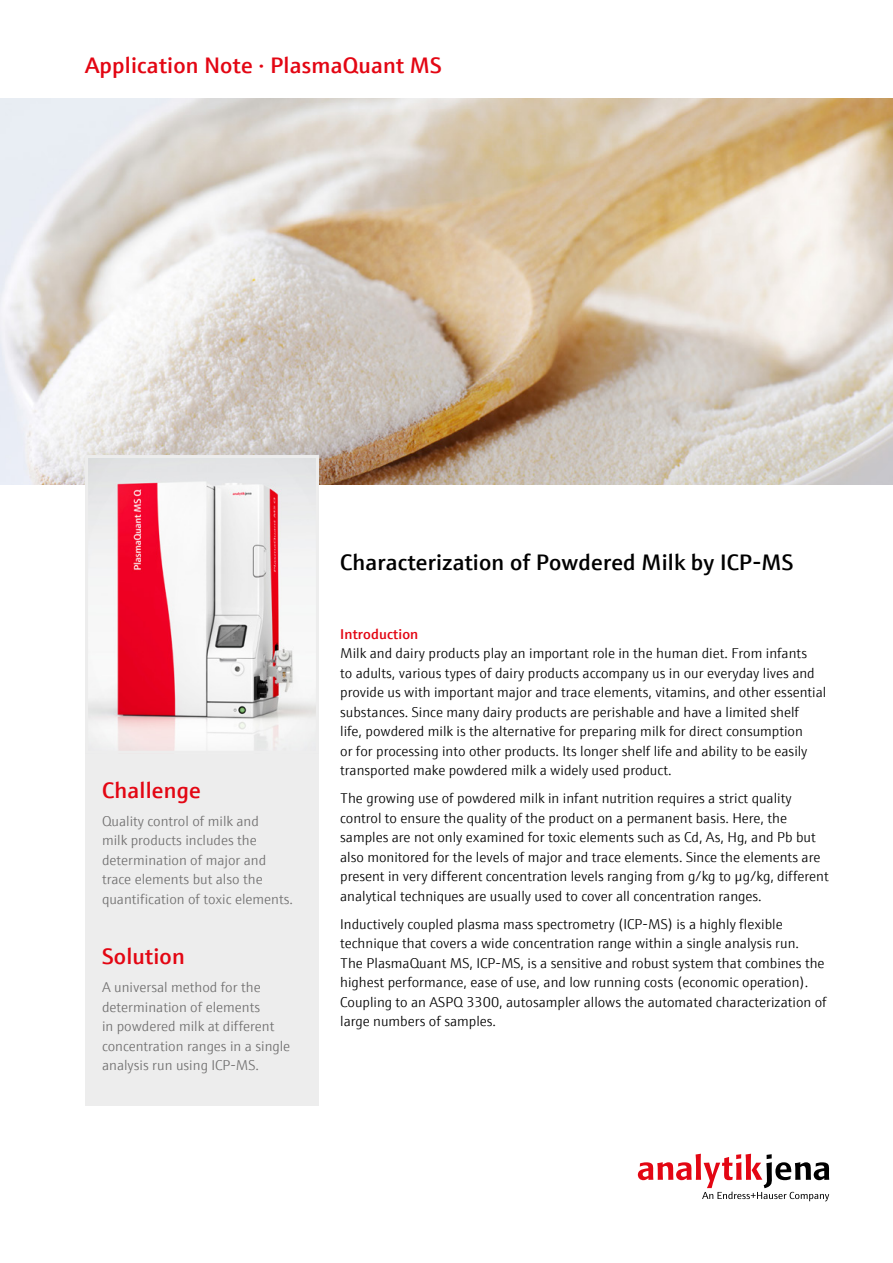
<style>
.page{position:relative;width:893px;height:1263px;background:#fff}
.page>*{position:absolute;margin:0;border:0;box-sizing:border-box;transform-origin:0 0}
.t1{font:600 22.5px "E+H Sans";letter-spacing:.01em;color:#e30613}
.t2{font:600 22.5px "E+H Sans";letter-spacing:.01em;color:#000}
.t3{font:300 14.25px/19.5px "E+H Sans";color:#000}
.t4{font:300 14.25px/19.5px "E+H Sans";color:#706f6f}
.t5{font:600 14.25px "E+H Sans";letter-spacing:.01em;color:#e30613}
</style>
<div class="page">
<div style="left:85px;top:747px;width:234px;height:359px;background:#ededed"></div>
<svg style="left:638px;top:1154px;width:191px;height:47px"></svg>
<img style="left:0;top:99px;width:893px;height:386px">
<img style="left:89px;top:459px;width:226px;height:291px">
<div style="left:85px;top:455px;width:234px;height:299px;border:3px solid #ededed"></div>
<h1 class="t1" style="left:85px;top:48px;width:358px">Application Note · PlasmaQuant MS</h1>
<h1 class="t1" style="left:102px;top:773px;width:100px">Challenge</h1>
<p class="t4" style="left:102px;top:810px;width:193px">Quality control of milk and<br>milk products includes the determination of major and trace elements but also the quantification of toxic elements.</p>
<h1 class="t1" style="left:102px;top:939px;width:84px">Solution</h1>
<p class="t4" style="left:102px;top:977px;width:190px">A universal method for the determination of elements<br>in powdered milk at different concentration ranges in a single analysis run using ICP-MS.</p>
<h1 class="t2" style="left:340px;top:545px;width:455px">Characterization of Powdered Milk by ICP-MS</h1>
<p class="t5" style="left:340px;top:623px;width:80px">Introduction</p>
<p class="t3" style="left:340px;top:643px;width:488px">Milk and dairy products play an important role in the human diet. From infants<br>to adults, various types of dairy products accompany us in our everyday lives and provide us with important major and trace elements, vitamins, and other essential substances. Since many dairy products are perishable and have a limited shelf<br>life, powdered milk is the alternative for preparing milk for direct consumption<br>or for processing into other products. Its longer shelf life and ability to be easily transported make powdered milk a widely used product.</p>
<p class="t3" style="left:340px;top:788px;width:490px">The growing use of powdered milk in infant nutrition requires a strict quality control to ensure the quality of the product on a permanent basis. Here, the samples are not only examined for toxic elements such as Cd, As, Hg, and Pb but also monitored for the levels of major and trace elements. Since the elements are present in very different concentration levels ranging from g/kg to µg/kg, different analytical techniques are usually used to cover all concentration ranges.</p>
<p class="t3" style="left:340px;top:913px;width:488px">Inductively coupled plasma mass spectrometry (ICP-MS) is a highly flexible technique that covers a wide concentration range within a single analysis run.<br>The PlasmaQuant MS, ICP-MS, is a sensitive and robust system that combines the highest performance, ease of use, and low running costs (economic operation).<br>Coupling to an ASPQ 3300, autosampler allows the automated characterization of large numbers of samples.</p>
</div>
